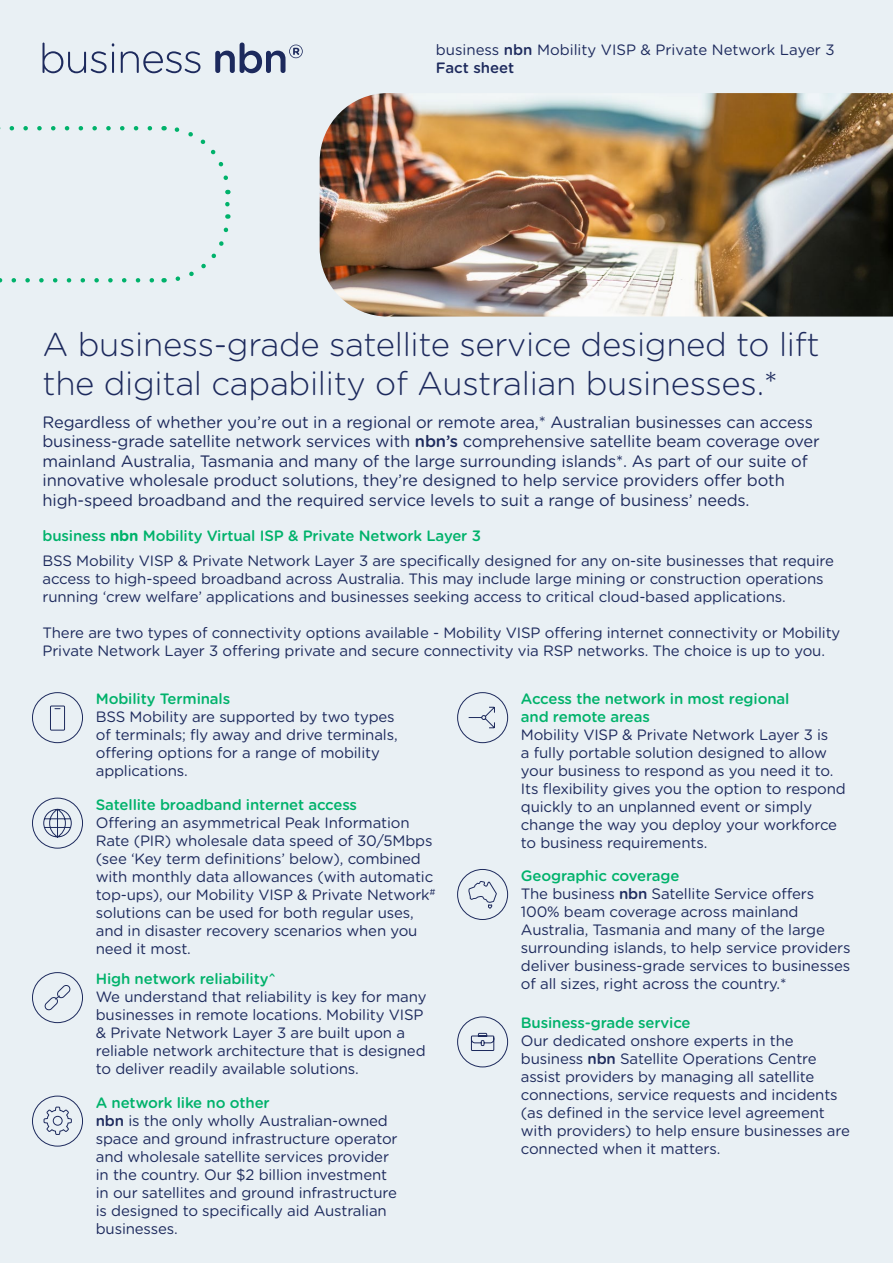
<style>
.page{position:relative;width:893px;height:1263px;background:#e9f0f4}
.page>*{position:absolute;margin:0;border:0;box-sizing:border-box;transform-origin:0 0}
.t1{font:300 33px/39px "Gotham Rounded";letter-spacing:-.01em;color:#1d2a5d}
.t2{font:16.5px/19.5px "Gotham Rounded";letter-spacing:-.01em;color:#1d2a5d}
.t3{font:15px/18px "Gotham Rounded";letter-spacing:-.01em;color:#1d2a5d}
.t4{font:500 15px/18px "Gotham Rounded";letter-spacing:-.01em;color:#00b26b}
.s1{font-weight:500}
.s2{font-weight:500;color:#00b26b}
.s3{font-weight:700;color:#00b26b}
</style>
<div class="page">
<img style="left:320px;top:93px;width:573px;height:224px">
<svg style="left:0;top:278px;width:154px;height:5px"></svg>
<svg style="left:175px;top:214px;width:56px;height:67px"></svg>
<svg style="left:225px;top:190px;width:5px;height:14px"></svg>
<svg style="left:164px;top:126px;width:64px;height:54px"></svg>
<svg style="left:0;top:126px;width:150px;height:4px"></svg>
<svg style="left:457px;top:869px;width:52px;height:51px"></svg>
<svg style="left:32px;top:1095px;width:51px;height:52px"></svg>
<div style="left:53px;top:1116px;width:10px;height:10px;border:1px solid #1d2a5d;border-radius:50%"></div>
<div style="left:32px;top:972px;width:51px;height:51px;border:1px solid #1d2a5d;border-radius:50%"></div>
<svg style="left:44px;top:985px;width:27px;height:26px"></svg>
<svg style="left:457px;top:1016px;width:52px;height:52px"></svg>
<svg style="left:457px;top:692px;width:52px;height:52px"></svg>
<svg style="left:32px;top:692px;width:51px;height:52px"></svg>
<svg style="left:32px;top:797px;width:51px;height:52px"></svg>
<svg style="left:43px;top:43px;width:260px;height:30px"></svg>
<p class="t3" style="left:436px;top:40px;width:400px">business <span class="s1">nbn</span> Mobility VISP &amp; Private Network Layer 3<br><span class="s1">Fact sheet</span></p>
<h1 class="t1" style="left:43px;top:323px;width:779px">A business-grade satellite service designed to lift the digital capability of Australian businesses.*</h1>
<p class="t2" style="left:43px;top:411px;width:779px">Regardless of whether you’re out in a regional or remote area,* Australian businesses can access business-grade satellite network services with <span class="s1">nbn’s</span> comprehensive satellite beam coverage over mainland Australia, Tasmania and many of the large surrounding islands*. As part of our suite of innovative wholesale product solutions, they’re designed to help service providers offer both high-speed broadband and the required service levels to suit a range of business’ needs.</p>
<p class="t3" style="left:43px;top:523px;width:793px;line-height:24.3px"><span class="s2">business</span> <span class="s3">nbn</span> <span class="s2">Mobility Virtual ISP &amp; Private Network Layer 3<br></span>BSS Mobility VISP &amp; Private Network Layer 3 are specifically designed for any on-site businesses that require</p>
<p class="t3" style="left:43px;top:569px;width:783px">access to high-speed broadband across Australia. This may include large mining or construction operations running ‘crew welfare’ applications and businesses seeking access to critical cloud-based applications.</p>
<p class="t3" style="left:43px;top:623px;width:799px">There are two types of connectivity options available - Mobility VISP offering internet connectivity or Mobility<br>Private Network Layer 3 offering private and secure connectivity via RSP networks. The choice is up to you.</p>
<p class="t4" style="left:96px;top:689px;width:136px">Mobility Terminals</p>
<p class="t3" style="left:96px;top:707px;width:303px">BSS Mobility are supported by two types of terminals; fly away and drive terminals, offering options for a range of mobility applications.</p>
<p class="t4" style="left:521px;top:689px;width:270px">Access the network in most regional and remote areas</p>
<p class="t3" style="left:521px;top:725px;width:326px">Mobility VISP &amp; Private Network Layer 3 is<br>a fully portable solution designed to allow your business to respond as you need it to.<br>Its flexibility gives you the option to respond quickly to an unplanned event or simply change the way you deploy your workforce to business requirements.</p>
<p class="t4" style="left:96px;top:795px;width:263px">Satellite broadband internet access</p>
<p class="t3" style="left:96px;top:813px;width:341px">Offering an asymmetrical Peak Information Rate (PIR) wholesale data speed of 30/5Mbps (see ‘Key term definitions’ below), combined with monthly data allowances (with automatic top-ups), our Mobility VISP &amp; Private Network<sup># </sup>solutions can be used for both regular uses, and in disaster recovery scenarios when you need it most.</p>
<p class="t3" style="left:521px;top:866px;width:331px"><span class="s2">Geographic coverage<br></span>The business <span class="s1">nbn</span> Satellite Service offers 100% beam coverage across mainland Australia, Tasmania and many of the large surrounding islands, to help service providers deliver business-grade services to businesses of all sizes, right across the country.*</p>
<p class="t4" style="left:96px;top:969px;width:182px">High network reliability^</p>
<p class="t3" style="left:96px;top:987px;width:332px">We understand that reliability is key for many businesses in remote locations. Mobility VISP &amp; Private Network Layer 3 are built upon a reliable network architecture that is designed to deliver readily available solutions.</p>
<p class="t4" style="left:521px;top:1013px;width:171px">Business-grade service</p>
<p class="t3" style="left:521px;top:1031px;width:330px">Our dedicated onshore experts in the business <span class="s1">nbn</span> Satellite Operations Centre assist providers by managing all satellite connections, service requests and incidents (as defined in the service level agreement with providers) to help ensure businesses are connected when it matters.</p>
<p class="t3" style="left:96px;top:1092px;width:303px"><span class="s2">A network like no other<br></span><span class="s1">nbn</span> is the only wholly Australian-owned space and ground infrastructure operator and wholesale satellite services provider in the country. Our $2 billion investment in our satellites and ground infrastructure is designed to specifically aid Australian businesses.</p>
</div>
